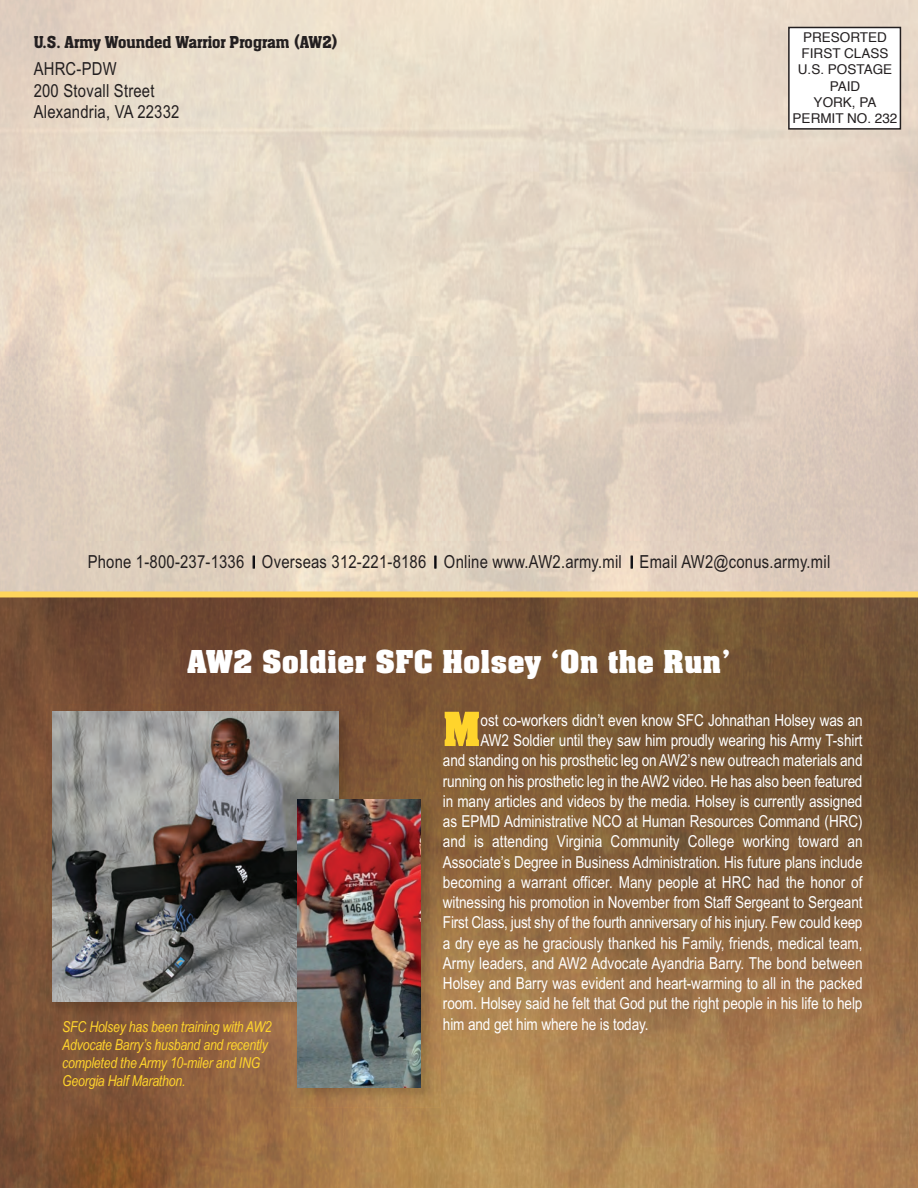
<style>
.page{position:relative;width:918px;height:1188px;background:#fff}
.page>*{position:absolute;margin:0;border:0;box-sizing:border-box;transform-origin:0 0}
.t1{font:51.45px "Aachen Bold Plain";color:#ffd42c}
.t2{font:34.5px "Aachen Bold Plain";color:#fff}
.t3{font:18px/21.6px "Arial Narrow";letter-spacing:.015em;color:#231f20}
.t4{font:18px "Aachen Medium Plain";color:#231f20}
.t5{font:16.5px "Arial Narrow";letter-spacing:-.005em;color:#fff}
.t6{font:italic 15px/18px "Arial Narrow";letter-spacing:-.015em;color:#ffd42c}
.t7{font:13.5px/16.2px "Helvetica";color:#231f20;text-align:center}
</style>
<div class="page">
<img style="left:0;top:597px;width:918px;height:591px">
<img style="left:46px;top:704px;width:312px;height:317px">
<img style="left:53px;top:711px;width:285px;height:290px">
<img style="left:290px;top:793px;width:150px;height:315px">
<img style="left:297px;top:800px;width:124px;height:288px">
<img style="left:0;top:0;width:918px;height:591px">
<div style="left:0;top:591px;width:918px;height:6px;background:#fed55c"></div>
<svg style="left:253px;top:556px;width:2px;height:12px"></svg>
<svg style="left:434px;top:556px;width:3px;height:12px"></svg>
<svg style="left:631px;top:556px;width:2px;height:12px"></svg>
<div style="left:789px;top:27px;width:111px;height:102px;background:#fff"></div>
<div style="left:788px;top:27px;width:113px;height:103px;border:2px solid #231f20"></div>
<p class="t4" style="left:34px;top:36px;width:306px">U.S. Army Wounded Warrior Program (AW2)</p>
<p class="t3" style="left:34px;top:60px;width:147px">AHRC-PDW<br>200 Stovall Street<br>Alexandria, VA 22332</p>
<p class="t7" style="left:793px;top:30px;width:106px">PRESORTED<br>FIRST CLASS<br>U.S. POSTAGE<br>PAID<br>YORK, PA<br>PERMIT NO. 232</p>
<p class="t3" style="left:88px;top:552px;width:744px">Phone 1-800-237-1336 Overseas 312-221-8186 Online www.AW2.army.mil Email AW2@conus.army.mil</p>
<h2 class="t2" style="left:187px;top:649px;width:545px">AW2 Soldier SFC Holsey ‘On the Run’</h2>
<p class="t6" style="left:62px;top:1018px;width:211px">SFC Holsey has been training with AW2<br>Advocate Barry’s husband and recently completed the Army 10-miler and ING Georgia Half Marathon.</p>
<h1 class="t1" style="left:443px;top:712px;width:39px">M</h1>
<p class="t5" style="left:481px;top:714px;width:384px">ost co-workers didn’t even know SFC Johnathan Holsey was an</p>
<p class="t5" style="left:480px;top:734px;width:384px">AW2 Soldier until they saw him proudly wearing his Army T-shirt</p>
<p class="t5" style="left:443px;top:754px;width:421px">and standing on his prosthetic leg on AW2’s new outreach materials and</p>
<p class="t5" style="left:443px;top:775px;width:421px">running on his prosthetic leg in theAW2 video. He has also been featured</p>
<p class="t5" style="left:443px;top:795px;width:421px">in many articles and videos by the media. Holsey is currently assigned</p>
<p class="t5" style="left:443px;top:815px;width:421px">as EPMD Administrative NCO at Human Resources Command (HRC)</p>
<p class="t5" style="left:443px;top:835px;width:421px">and is attending Virginia Community College working toward an</p>
<p class="t5" style="left:443px;top:856px;width:421px">Associate’s Degree in Business Administration. His future plans include</p>
<p class="t5" style="left:443px;top:876px;width:421px">becoming a warrant officer. Many people at HRC had the honor of</p>
<p class="t5" style="left:443px;top:896px;width:421px">witnessing his promotion in November from Staff Sergeant to Sergeant</p>
<p class="t5" style="left:443px;top:916px;width:421px">First Class, just shy of the fourth anniversary of his injury. Few could keep</p>
<p class="t5" style="left:443px;top:937px;width:421px">a dry eye as he graciously thanked his Family, friends, medical team,</p>
<p class="t5" style="left:443px;top:957px;width:421px">Army leaders, and AW2 Advocate Ayandria Barry. The bond between</p>
<p class="t5" style="left:443px;top:977px;width:421px">Holsey and Barry was evident and heart-warming to all in the packed</p>
<p class="t5" style="left:443px;top:997px;width:421px">room. Holsey said he felt that God put the right people in his life to help</p>
<p class="t5" style="left:443px;top:1018px;width:207px">him and get him where he is today.</p>
</div>
